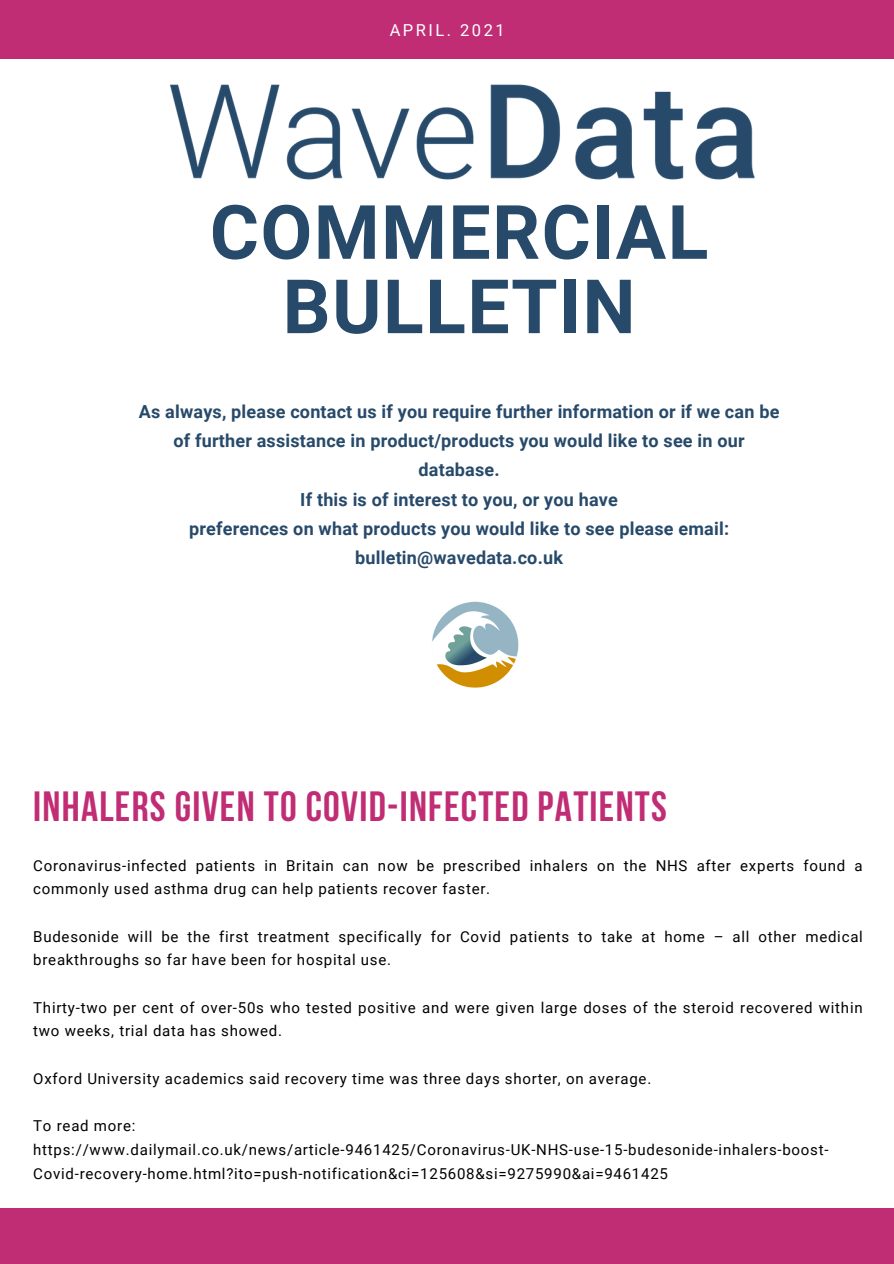
<style>
.page{position:relative;width:894px;height:1264px;background:#fff}
.page>*{position:absolute;margin:0;border:0;box-sizing:border-box;transform-origin:0 0}
.t1{font:700 75px/74.2px "Roboto";letter-spacing:.02em;color:#274a6a;text-align:center}
.t2{font:700 42.15px "Bebas Neue";letter-spacing:.03em;color:#c12d74}
.t3{font:700 18px/29.2px "Roboto";letter-spacing:.01em;color:#274a6a;text-align:center}
.t4{font:16.5px "Roboto";letter-spacing:.15em;color:#fff}
.t5{font:15px/23.7px "Roboto";letter-spacing:.05em;color:#000}
</style>
<div class="page">
<div style="left:0;top:0;width:893px;height:59px;background:#c12d74"></div>
<div style="left:0;top:1208px;width:893px;height:55px;background:#c12d74"></div>
<img style="left:170px;top:84px;width:585px;height:96px">
<img style="left:432px;top:601px;width:87px;height:87px">
<p class="t4" style="left:389px;top:20px;width:116px">APRIL. 2021</p>
<p class="t1" style="left:210px;top:196px;width:500px">COMMERCIAL<br>BULLETIN</p>
<p class="t3" style="left:139px;top:397px;width:642px">As always, please contact us if you require further information or if we can be of further assistance in product/products you would like to see in our database.</p>
<p class="t3" style="left:300px;top:485px;width:319px">If this is of interest to you, or you have</p>
<p class="t3" style="left:189px;top:514px;width:541px">preferences on what products you would like to see please email: bulletin@wavedata.co.uk</p>
<p class="t2" style="left:33px;top:789px;width:635px">INHALERS GIVEN TO COVID-INFECTED PATIENTS</p>
<p class="t5" style="left:33px;top:853px;width:830px">Coronavirus-infected patients in Britain can now be prescribed inhalers on the NHS after experts found a commonly used asthma drug can help patients recover faster.</p>
<p class="t5" style="left:33px;top:924px;width:830px">Budesonide will be the first treatment specifically for Covid patients to take at home – all other medical breakthroughs so far have been for hospital use.</p>
<p class="t5" style="left:33px;top:995px;width:830px">Thirty-two per cent of over-50s who tested positive and were given large doses of the steroid recovered within two weeks, trial data has showed.</p>
<p class="t5" style="left:33px;top:1066px;width:619px">Oxford University academics said recovery time was three days shorter, on average.</p>
<p class="t5" style="left:33px;top:1114px;width:104px">To read more:</p>
<p class="t5" style="left:33px;top:1137px;width:796px">https://www.dailymail.co.uk/news/article-9461425/Coronavirus-UK-NHS-use-15-budesonide-inhalers-boost-<br>Covid-recovery-home.html?ito=push-notification&amp;ci=125608&amp;si=9275990&amp;ai=9461425</p>
</div>
